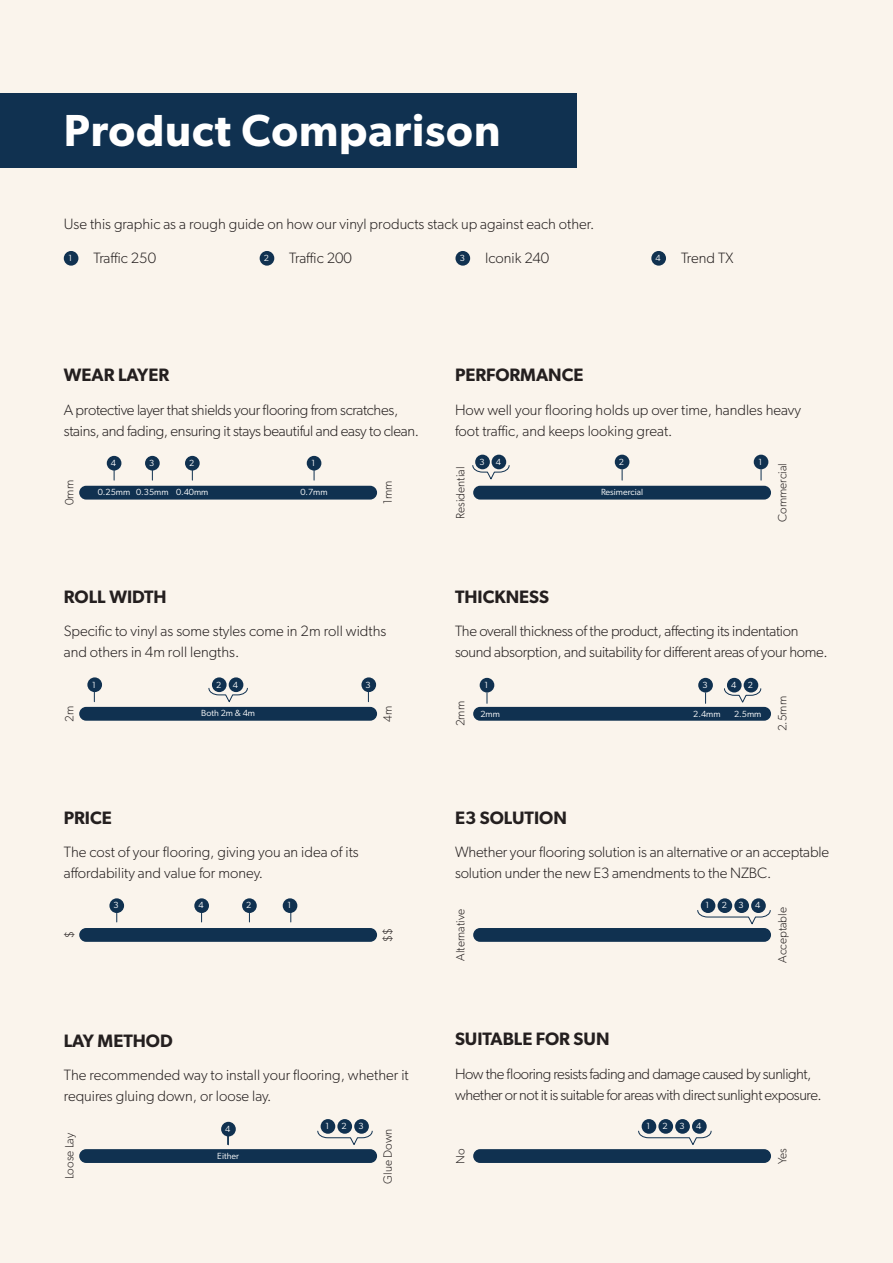
<style>
.page{position:relative;width:893px;height:1263px;background:#faf4ec}
.page>*{position:absolute;margin:0;border:0;box-sizing:border-box;transform-origin:0 0}
.t1{font:600 45px "Gibson";letter-spacing:.02em;color:#fff}
.t2{font:600 18px "Gibson";color:#241f1f}
.t3{font:300 15px/21px "Gibson";letter-spacing:-.01em;color:#241f1f}
.t4{font:300 15px/21px "Gibson";letter-spacing:-.03em;color:#241f1f}
.t5{font:300 12px "Gibson";color:#241f1f}
.t6{font:8.85px "Gibson";color:#fff}
</style>
<div class="page">
<div style="left:0;top:94px;width:576px;height:74px;background:#103150"></div>
<div style="left:79px;top:1149px;width:298px;height:14px;background:#103150;border-radius:7px"></div>
<div style="left:473px;top:1149px;width:298px;height:14px;background:#103150;border-radius:7px"></div>
<div style="left:79px;top:707px;width:298px;height:14px;background:#103150;border-radius:7px"></div>
<div style="left:79px;top:486px;width:298px;height:14px;background:#103150;border-radius:7px"></div>
<div style="left:473px;top:486px;width:298px;height:14px;background:#103150;border-radius:7px"></div>
<div style="left:473px;top:928px;width:298px;height:14px;background:#103150;border-radius:7px"></div>
<div style="left:473px;top:707px;width:298px;height:14px;background:#103150;border-radius:7px"></div>
<svg style="left:697px;top:910px;width:74px;height:15px"></svg>
<svg style="left:638px;top:1130px;width:74px;height:15px"></svg>
<svg style="left:317px;top:1130px;width:56px;height:15px"></svg>
<svg style="left:472px;top:465px;width:38px;height:15px"></svg>
<svg style="left:724px;top:688px;width:37px;height:15px"></svg>
<div style="left:701px;top:898px;width:14px;height:15px;background:#103150;border-radius:50%"></div>
<div style="left:754px;top:455px;width:14px;height:14px;background:#103150;border-radius:50%"></div>
<div style="left:480px;top:678px;width:14px;height:14px;background:#103150;border-radius:50%"></div>
<div style="left:698px;top:678px;width:15px;height:14px;background:#103150;border-radius:50%"></div>
<div style="left:642px;top:1119px;width:14px;height:15px;background:#103150;border-radius:50%"></div>
<div style="left:321px;top:1119px;width:14px;height:15px;background:#103150;border-radius:50%"></div>
<div style="left:751px;top:898px;width:15px;height:15px;background:#103150;border-radius:50%"></div>
<div style="left:692px;top:1119px;width:15px;height:15px;background:#103150;border-radius:50%"></div>
<div style="left:717px;top:898px;width:15px;height:15px;background:#103150;border-radius:50%"></div>
<div style="left:492px;top:455px;width:14px;height:14px;background:#103150;border-radius:50%"></div>
<div style="left:615px;top:455px;width:14px;height:14px;background:#103150;border-radius:50%"></div>
<div style="left:727px;top:678px;width:15px;height:14px;background:#103150;border-radius:50%"></div>
<div style="left:744px;top:678px;width:14px;height:14px;background:#103150;border-radius:50%"></div>
<div style="left:658px;top:1119px;width:15px;height:15px;background:#103150;border-radius:50%"></div>
<div style="left:337px;top:1119px;width:15px;height:15px;background:#103150;border-radius:50%"></div>
<div style="left:734px;top:898px;width:15px;height:15px;background:#103150;border-radius:50%"></div>
<div style="left:475px;top:455px;width:15px;height:14px;background:#103150;border-radius:50%"></div>
<div style="left:675px;top:1119px;width:15px;height:15px;background:#103150;border-radius:50%"></div>
<div style="left:354px;top:1119px;width:15px;height:15px;background:#103150;border-radius:50%"></div>
<div style="left:283px;top:898px;width:14px;height:15px;background:#103150;border-radius:50%"></div>
<div style="left:87px;top:677px;width:15px;height:15px;background:#103150;border-radius:50%"></div>
<div style="left:361px;top:677px;width:15px;height:15px;background:#103150;border-radius:50%"></div>
<div style="left:242px;top:898px;width:15px;height:15px;background:#103150;border-radius:50%"></div>
<div style="left:194px;top:898px;width:15px;height:15px;background:#103150;border-radius:50%"></div>
<svg style="left:208px;top:687px;width:40px;height:16px"></svg>
<div style="left:212px;top:677px;width:15px;height:15px;background:#103150;border-radius:50%"></div>
<div style="left:229px;top:677px;width:14px;height:15px;background:#103150;border-radius:50%"></div>
<div style="left:64px;top:251px;width:14px;height:15px;background:#103150;border-radius:50%"></div>
<div style="left:260px;top:251px;width:14px;height:15px;background:#103150;border-radius:50%"></div>
<div style="left:455px;top:251px;width:15px;height:15px;background:#103150;border-radius:50%"></div>
<div style="left:651px;top:251px;width:15px;height:15px;background:#103150;border-radius:50%"></div>
<div style="left:307px;top:456px;width:14px;height:14px;background:#103150;border-radius:50%"></div>
<div style="left:185px;top:456px;width:15px;height:14px;background:#103150;border-radius:50%"></div>
<div style="left:145px;top:456px;width:15px;height:14px;background:#103150;border-radius:50%"></div>
<div style="left:107px;top:456px;width:14px;height:14px;background:#103150;border-radius:50%"></div>
<div style="left:79px;top:928px;width:298px;height:14px;background:#103150;border-radius:7px"></div>
<div style="left:109px;top:898px;width:15px;height:15px;background:#103150;border-radius:50%"></div>
<svg style="left:227px;top:1136px;width:2px;height:9px"></svg>
<div style="left:221px;top:1122px;width:15px;height:14px;background:#103150;border-radius:50%"></div>
<h1 class="t1" style="left:64px;top:103px;width:438px">Product Comparison</h1>
<p class="t3" style="left:64px;top:213px;width:532px">Use this graphic as a rough guide on how our vinyl products stack up against each other.</p>
<p class="t6" style="left:69px;top:253px;width:5px">1</p>
<p class="t3" style="left:93px;top:247px;width:64px">Traffic 250</p>
<p class="t6" style="left:264px;top:253px;width:7px">2</p>
<p class="t3" style="left:289px;top:247px;width:64px">Traffic 200</p>
<p class="t6" style="left:460px;top:253px;width:7px">3</p>
<p class="t3" style="left:485px;top:247px;width:66px">Iconik 240</p>
<p class="t6" style="left:655px;top:253px;width:7px">4</p>
<p class="t3" style="left:681px;top:247px;width:54px">Trend TX</p>
<p class="t2" style="left:64px;top:364px;width:107px">WEAR LAYER</p>
<p class="t3" style="left:64px;top:399px;width:357px">A protective layer that shields your flooring from scratches, stains, and fading, ensuring it stays beautiful and easy to clean.</p>
<p class="t2" style="left:455px;top:364px;width:130px">PERFORMANCE</p>
<p class="t3" style="left:455px;top:399px;width:348px">How well your flooring holds up over time, handles heavy foot traffic, and keeps looking great.</p>
<p class="t6" style="left:111px;top:458px;width:7px">4</p>
<p class="t6" style="left:149px;top:458px;width:7px">3</p>
<p class="t6" style="left:189px;top:458px;width:7px">2</p>
<p class="t6" style="left:312px;top:458px;width:5px">1</p>
<p class="t5" style="left:62px;top:505px;width:27px;rotate:-90deg">0mm</p>
<p class="t5" style="left:380px;top:504px;width:25px;rotate:-90deg">1mm</p>
<p class="t6" style="left:98px;top:487px;width:72px">0.25mm 0.35mm</p>
<p class="t6" style="left:176px;top:487px;width:34px">0.40mm</p>
<p class="t6" style="left:301px;top:487px;width:28px">0.7mm</p>
<p class="t5" style="left:453px;top:519px;width:53px;rotate:-90deg">Residential</p>
<p class="t6" style="left:479px;top:456px;width:7px">3</p>
<p class="t6" style="left:496px;top:456px;width:7px">4</p>
<p class="t6" style="left:619px;top:456px;width:7px">2</p>
<p class="t6" style="left:601px;top:487px;width:44px">Resimercial</p>
<p class="t6" style="left:758px;top:456px;width:5px">1</p>
<p class="t5" style="left:775px;top:522px;width:60px;rotate:-90deg">Commercial</p>
<p class="t2" style="left:64px;top:585px;width:104px">ROLL WIDTH</p>
<p class="t3" style="left:64px;top:620px;width:324px">Specific to vinyl as some styles come in 2m roll widths and others in 4m roll lengths.</p>
<p class="t2" style="left:455px;top:585px;width:95px">THICKNESS</p>
<p class="t3" style="left:455px;top:620px;width:374px">The overall thickness of the product, affecting its indentation sound absorption, and suitability for different areas of your home.</p>
<p class="t6" style="left:92px;top:679px;width:5px">1</p>
<p class="t6" style="left:366px;top:679px;width:7px">3</p>
<p class="t6" style="left:216px;top:679px;width:7px">2</p>
<p class="t6" style="left:233px;top:679px;width:7px">4</p>
<p class="t6" style="left:484px;top:680px;width:5px">1</p>
<p class="t6" style="left:702px;top:680px;width:7px">3</p>
<p class="t6" style="left:731px;top:680px;width:7px">4</p>
<p class="t6" style="left:748px;top:680px;width:7px">2</p>
<p class="t5" style="left:62px;top:722px;width:17px;rotate:-90deg">2m</p>
<p class="t5" style="left:380px;top:722px;width:17px;rotate:-90deg">4m</p>
<p class="t6" style="left:201px;top:708px;width:55px">Both 2m &amp; 4m</p>
<p class="t5" style="left:453px;top:726px;width:27px;rotate:-90deg">2mm</p>
<p class="t6" style="left:480px;top:708px;width:21px">2mm</p>
<p class="t6" style="left:693px;top:708px;width:29px">2.4mm</p>
<p class="t6" style="left:734px;top:708px;width:29px">2.5mm</p>
<p class="t5" style="left:775px;top:731px;width:37px;rotate:-90deg">2.5mm</p>
<p class="t2" style="left:64px;top:807px;width:50px">PRICE</p>
<p class="t3" style="left:64px;top:841px;width:297px">The cost of your flooring, giving you an idea of its affordability and value for money.</p>
<p class="t2" style="left:455px;top:807px;width:113px">E3 SOLUTION</p>
<p class="t3" style="left:455px;top:841px;width:376px">Whether your flooring solution is an alternative or an acceptable solution under the new E3 amendments to the NZBC.</p>
<p class="t6" style="left:114px;top:900px;width:7px">3</p>
<p class="t6" style="left:198px;top:900px;width:7px">4</p>
<p class="t6" style="left:246px;top:900px;width:7px">2</p>
<p class="t6" style="left:288px;top:900px;width:5px">1</p>
<p class="t5" style="left:62px;top:938px;width:8px;rotate:-90deg">$</p>
<p class="t5" style="left:380px;top:941px;width:15px;rotate:-90deg">$$</p>
<p class="t6" style="left:722px;top:900px;width:7px">2</p>
<p class="t6" style="left:738px;top:900px;width:7px">3</p>
<p class="t6" style="left:755px;top:900px;width:7px">4</p>
<p class="t6" style="left:706px;top:900px;width:5px">1</p>
<p class="t5" style="left:453px;top:960px;width:53px;rotate:-90deg">Alternative</p>
<p class="t5" style="left:775px;top:963px;width:57px;rotate:-90deg">Acceptable</p>
<p class="t2" style="left:64px;top:1030px;width:110px">LAY METHOD</p>
<p class="t3" style="left:64px;top:1064px;width:346px">The recommended way to install your flooring, whether it requires gluing down, or loose lay.</p>
<p class="t2" style="left:455px;top:1028px;width:156px">SUITABLE FOR SUN</p>
<p class="t4" style="left:455px;top:1063px;width:368px">How the flooring resists fading and damage caused by sunlight, whether or not it is suitable for areas with direct sunlight exposure.</p>
<p class="t5" style="left:62px;top:1179px;width:48px;rotate:-90deg">Loose Lay</p>
<p class="t6" style="left:225px;top:1123px;width:7px">4</p>
<p class="t6" style="left:217px;top:1150px;width:23px">Either</p>
<p class="t6" style="left:342px;top:1121px;width:7px">2</p>
<p class="t6" style="left:663px;top:1121px;width:7px">2</p>
<p class="t6" style="left:358px;top:1121px;width:7px">3</p>
<p class="t6" style="left:679px;top:1121px;width:7px">3</p>
<p class="t6" style="left:696px;top:1121px;width:7px">4</p>
<p class="t6" style="left:325px;top:1121px;width:5px">1</p>
<p class="t6" style="left:646px;top:1121px;width:5px">1</p>
<p class="t5" style="left:380px;top:1183px;width:56px;rotate:-90deg">Glue Down</p>
<p class="t5" style="left:453px;top:1164px;width:17px;rotate:-90deg">No</p>
<p class="t5" style="left:775px;top:1164px;width:17px;rotate:-90deg">Yes</p>
</div>
